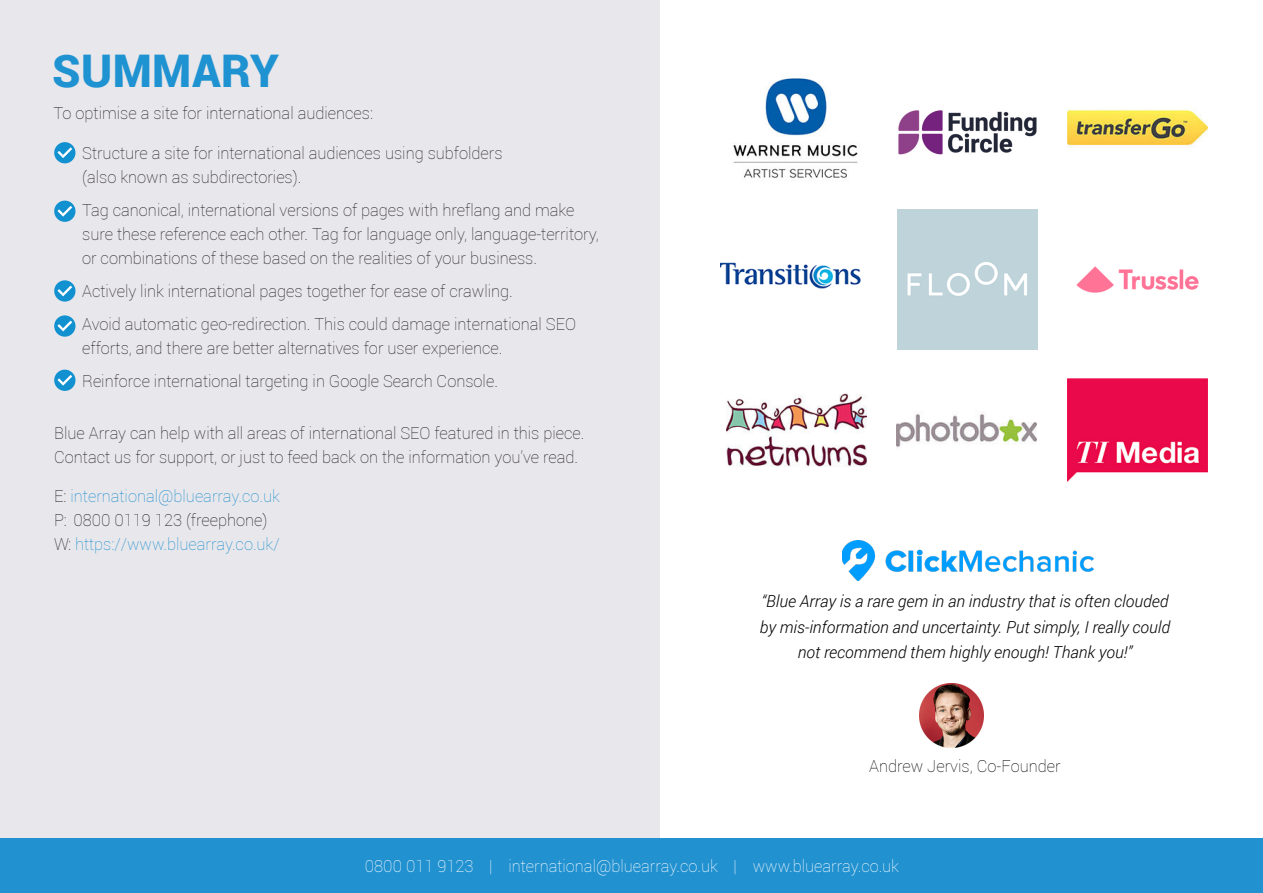
<style>
.page{position:relative;width:1263px;height:893px;background:#fff}
.page>*{position:absolute;margin:0;border:0;box-sizing:border-box;transform-origin:0 0}
.t1{font:900 45px "Roboto";letter-spacing:.01em;color:#1f92d1}
.t2{font:100 16.5px/24px "Roboto";color:#231f20}
.t3{font:italic 300 16.5px/25.5px "Roboto";color:#000;text-align:center}
.t4{font:100 16.5px "Roboto";color:#fff}
.t5{font:100 16.5px "Roboto";color:#2291d0}
.t6{font:100 16.5px "Roboto";color:#000}
.s1{color:#231f20}
</style>
<div class="page">
<div style="left:0;top:838px;width:1263px;height:55px;background:#2291d0"></div>
<div style="left:0;top:0;width:660px;height:838px;background:#e8e7eb"></div>
<img style="left:726px;top:393px;width:140px;height:74px">
<img style="left:896px;top:414px;width:140px;height:34px">
<img style="left:720px;top:262px;width:140px;height:27px">
<img style="left:1067px;top:378px;width:141px;height:104px">
<img style="left:1067px;top:108px;width:141px;height:40px">
<img style="left:733px;top:77px;width:125px;height:101px">
<div style="left:898px;top:209px;width:140px;height:141px;background:#bfd3da"></div>
<img style="left:1076px;top:266px;width:123px;height:27px">
<img style="left:898px;top:110px;width:139px;height:45px">
<img style="left:842px;top:540px;width:251px;height:40px">
<img style="left:919px;top:684px;width:64px;height:63px">
<div style="left:54px;top:142px;width:21px;height:21px;background:#1291d1;border-radius:50%"></div>
<svg style="left:57px;top:151px;width:4px;height:5px"></svg>
<svg style="left:61px;top:147px;width:11px;height:11px"></svg>
<div style="left:54px;top:201px;width:21px;height:21px;background:#1291d1;border-radius:50%"></div>
<svg style="left:57px;top:209px;width:4px;height:6px"></svg>
<svg style="left:61px;top:206px;width:11px;height:11px"></svg>
<div style="left:54px;top:280px;width:21px;height:22px;background:#1291d1;border-radius:50%"></div>
<svg style="left:57px;top:289px;width:4px;height:5px"></svg>
<svg style="left:61px;top:286px;width:11px;height:10px"></svg>
<div style="left:54px;top:315px;width:21px;height:22px;background:#1291d1;border-radius:50%"></div>
<svg style="left:57px;top:324px;width:4px;height:6px"></svg>
<svg style="left:61px;top:321px;width:11px;height:10px"></svg>
<div style="left:54px;top:370px;width:21px;height:21px;background:#1291d1;border-radius:50%"></div>
<svg style="left:57px;top:378px;width:4px;height:6px"></svg>
<svg style="left:61px;top:375px;width:11px;height:11px"></svg>
<p class="t1" style="left:52px;top:39px;width:228px">SUMMARY</p>
<p class="t2" style="left:54px;top:101px;width:321px">To optimise a site for international audiences:</p>
<p class="t2" style="left:82px;top:141px;width:422px">Structure a site for international audiences using subfolders</p>
<p class="t2" style="left:82px;top:165px;width:221px">(also known as subdirectories).</p>
<p class="t2" style="left:82px;top:198px;width:518px">Tag canonical, international versions of pages with hreflang and make sure these reference each other. Tag for language only, language-territory, or combinations of these based on the realities of your business.</p>
<p class="t2" style="left:82px;top:279px;width:432px">Actively link international pages together for ease of crawling.</p>
<p class="t2" style="left:82px;top:312px;width:495px">Avoid automatic geo-redirection. This could damage international SEO efforts, and there are better alternatives for user experience.</p>
<p class="t2" style="left:82px;top:369px;width:417px">Reinforce international targeting in Google Search Console.</p>
<p class="t2" style="left:54px;top:420px;width:532px">Blue Array can help with all areas of international SEO featured in this piece.<br>Contact us for support, or just to feed back on the information you’ve read.</p>
<p class="t5" style="left:54px;top:484px;width:227px"><span class="s1">E:</span> international@bluearray.co.uk</p>
<p class="t2" style="left:54px;top:507px;width:215px">P: 0800 0119 123 (freephone)</p>
<p class="t5" style="left:54px;top:532px;width:227px"><span class="s1">W:</span> https://www.bluearray.co.uk/</p>
<p class="t3" style="left:761px;top:588px;width:408px">“Blue Array is a rare gem in an industry that is often clouded</p>
<p class="t3" style="left:760px;top:613px;width:412px">by mis-information and uncertainty. Put simply, I really could not recommend them highly enough! Thank you!”</p>
<p class="t6" style="left:869px;top:755px;width:193px">Andrew Jervis, Co-Founder</p>
<p class="t4" style="left:365px;top:854px;width:536px">0800 011 9123 | international@bluearray.co.uk | www.bluearray.co.uk</p>
</div>
